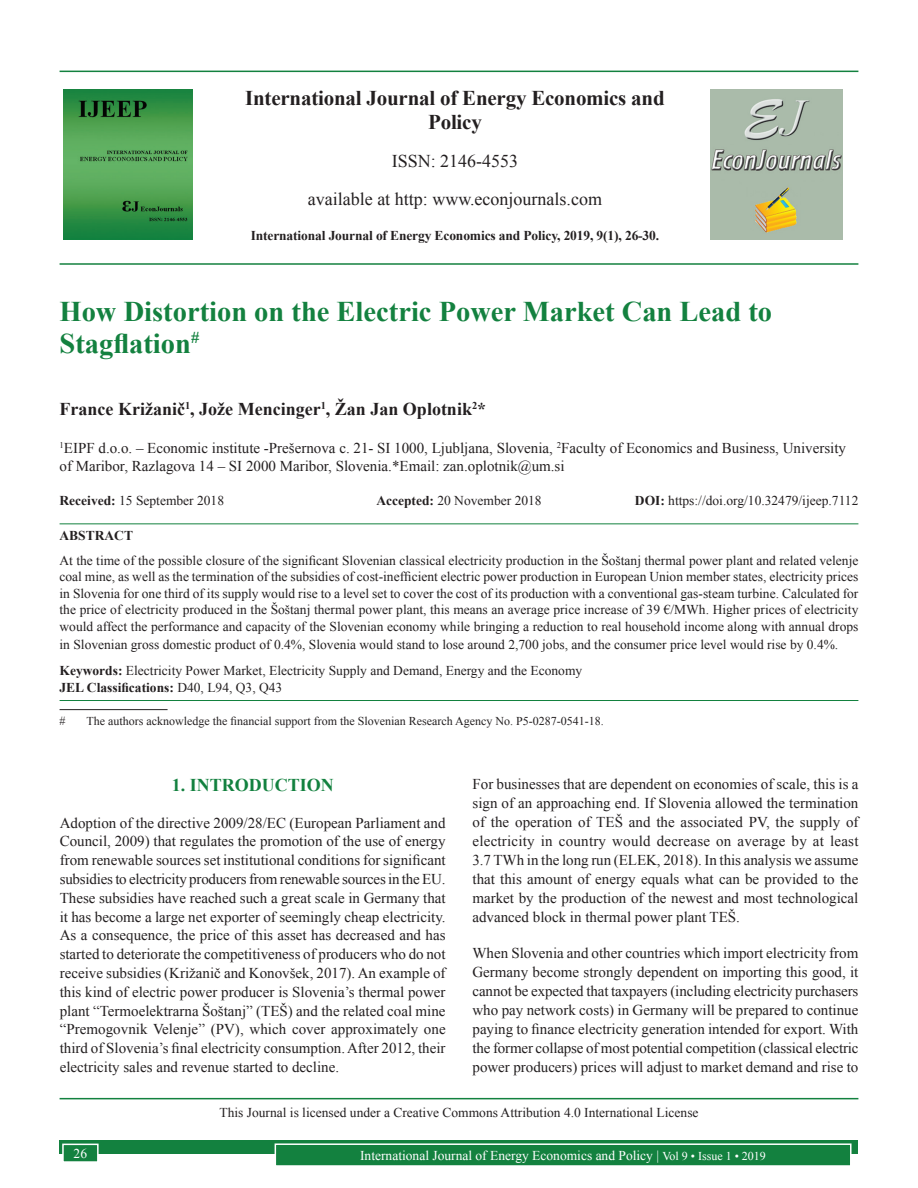
<style>
.page{position:relative;width:918px;height:1188px;background:#fff}
.page>*{position:absolute;margin:0;border:0;box-sizing:border-box;transform-origin:0 0}
.AT{font:700 28.5px/31.5px "Times New Roman";color:#13813f}
.Issue_details{font:700 21px/24px "Times New Roman";letter-spacing:-.01em;color:#231f20;text-align:center}
.Issue_details-2{font:18px "Times New Roman";color:#231f20}
.AU{font:700 18px "Times New Roman";color:#231f20}
.t1{font:700 18px "Times New Roman";color:#13813f}
.TX{font:15px/18.8px "Times New Roman";color:#231f20;text-align:justify}
.AFF{font:15px/18px "Times New Roman";color:#231f20}
.ABS{font:13.5px/16.5px "Times New Roman";color:#231f20;text-align:justify}
.KWD{font:13.5px/16.2px "Times New Roman";color:#231f20}
.HIS{font:13.5px "Times New Roman";color:#231f20}
.CCA{font:13.5px "Times New Roman";color:#231f20}
.Folio{font:13.5px "Times New Roman";color:#fff}
.Issue_details-3{font:700 13.5px "Times New Roman";letter-spacing:-.01em;color:#231f20}
.ABSH{font:700 13.5px "Times New Roman";color:#231f20}
.FN{font:12px "Times New Roman";color:#231f20}
.s1{font-weight:700}
.s2{font-size:12px}
</style>
<div class="page">
<div style="left:60px;top:1140px;width:798px;height:13px;background:#13813f"></div>
<div style="left:275px;top:1144px;width:576px;height:22px;background:#13813f"></div>
<div style="left:275px;top:1143px;width:577px;height:24px;border:2px solid #fff"></div>
<div style="left:63px;top:1144px;width:35px;height:18px;background:#13813f"></div>
<div style="left:62px;top:1144px;width:37px;height:19px;border:2px solid #fff"></div>
<hr style="left:60px;top:71px;width:798px;height:1px;background:#13813f">
<hr style="left:60px;top:263px;width:798px;height:2px;background:#13813f">
<img style="left:64px;top:89px;width:129px;height:151px">
<img style="left:711px;top:89px;width:132px;height:150px">
<hr style="left:60px;top:523px;width:798px;height:1px;background:#13813f">
<hr style="left:60px;top:700px;width:798px;height:1px;background:#13813f">
<hr style="left:60px;top:709px;width:108px;height:1px;background:#231f20">
<hr style="left:60px;top:1098px;width:798px;height:1px;background:#13813f">
<p class="Issue_details" style="left:245px;top:85px;width:421px">International Journal of Energy Economics and<br>Policy</p>
<p class="Issue_details-2" style="left:392px;top:149px;width:128px">ISSN: 2146-4553</p>
<p class="Issue_details-2" style="left:308px;top:187px;width:296px">available at http: www.econjournals.com</p>
<p class="Issue_details-3" style="left:251px;top:226px;width:410px">International Journal of Energy Economics and Policy, 2019, 9(1), 26-30.</p>
<p class="AT" style="left:60px;top:295px;width:714px">How Distortion on the Electric Power Market Can Lead to<br>Stagflation<sup>#</sup><sup>1</sup></p>
<p class="AU" style="left:60px;top:396px;width:428px">France Križanič<sup>1</sup>, Jože Mencinger<sup>1</sup>, Žan Jan Oplotnik<sup>2</sup>*</p>
<p class="AFF" style="left:60px;top:438px;width:788px"><sup>1</sup>EIPF d.o.o. – Economic institute -Prešernova c. 21- SI 1000, Ljubljana, Slovenia, <sup>2</sup>Faculty of Economics and Business, University of Maribor, Razlagova 14 – SI 2000 Maribor, Slovenia.*Email: zan.oplotnik@um.si</p>
<p class="HIS" style="left:60px;top:492px;width:166px"><span class="s1">Received:</span> 15 September 2018</p>
<p class="HIS" style="left:376px;top:492px;width:167px"><span class="s1">Accepted:</span> 20 November 2018</p>
<p class="HIS" style="left:635px;top:492px;width:225px"><span class="s1">DOI:</span> https://doi.org/10.32479/ijeep.7112</p>
<p class="ABSH" style="left:60px;top:526px;width:75px">ABSTRACT</p>
<p class="ABS" style="left:60px;top:552px;width:800px">At the time of the possible closure of the significant Slovenian classical electricity production in the Šoštanj thermal power plant and related velenje coal mine, as well as the termination of the subsidies of cost-inefficient electric power production in European Union member states, electricity prices in Slovenia for one third of its supply would rise to a level set to cover the cost of its production with a conventional gas-steam turbine. Calculated for the price of electricity produced in the Šoštanj thermal power plant, this means an average price increase of 39 €/MWh. Higher prices of electricity would affect the performance and capacity of the Slovenian economy while bringing a reduction to real household income along with annual drops</p>
<p class="ABS" style="left:60px;top:636px;width:780px">in Slovenian gross domestic product of 0.4%, Slovenia would stand to lose around 2,700 jobs, and the consumer price level would rise by 0.4%.</p>
<p class="KWD" style="left:60px;top:663px;width:524px"><span class="s1">Keywords:</span> Electricity Power Market, Electricity Supply and Demand, Energy and the Economy<br><span class="s1">JEL Classifications:</span> D40, L94, Q3, Q43</p>
<p class="FN" style="left:60px;top:713px;width:7px">#</p>
<p class="FN" style="left:87px;top:713px;width:519px">The authors acknowledge the financial support from the Slovenian Research Agency No. P5-0287-0541-18.</p>
<h1 class="t1" style="left:172px;top:772px;width:164px">1. INTRODUCTION</h1>
<p class="TX" style="left:60px;top:813px;width:388px">Adoption of the directive 2009/28/EC (European Parliament and Council, 2009) that regulates the promotion of the use of energy from renewable sources set institutional conditions for significant subsidies to electricity producers from renewable sources in the EU.<br>These subsidies have reached such a great scale in Germany that it has become a large net exporter of seemingly cheap electricity.<br>As a consequence, the price of this asset has decreased and has started to deteriorate the competitiveness of producers who do not receive subsidies (Križanič and Konovšek, 2017). An example of this kind of electric power producer is Slovenia’s thermal power plant “Termoelektrarna Šoštanj” (TEŠ) and the related coal mine “Premogovnik Velenje” (PV), which cover approximately one third of Slovenia’s final electricity consumption. After 2012, their electricity sales and revenue started to decline.</p>
<p class="TX" style="left:472px;top:774px;width:388px">For businesses that are dependent on economies of scale, this is a sign of an approaching end. If Slovenia allowed the termination of the operation of TEŠ and the associated PV, the supply of electricity in country would decrease on average by at least 3.7 TWh in the long run (ELEK, 2018). In this analysis we assume that this amount of energy equals what can be provided to the market by the production of the newest and most technological advanced block in thermal power plant TEŠ.</p>
<p class="TX" style="left:472px;top:944px;width:388px">When Slovenia and other countries which import electricity from Germany become strongly dependent on importing this good, it cannot be expected that taxpayers (including electricity purchasers who pay network costs) in Germany will be prepared to continue paying to finance electricity generation intended for export. With the former collapse of most potential competition (classical electric power producers) prices will adjust to market demand and rise to</p>
<p class="CCA" style="left:219px;top:1104px;width:481px">This Journal is licensed under a Creative Commons Attribution 4.0 International License</p>
<p class="Folio" style="left:74px;top:1144px;width:15px">26</p>
<p class="Folio" style="left:360px;top:1146px;width:407px">International Journal of Energy Economics and Policy | <span class="s2">Vol 9 • Issue 1 • 2019</span></p>
</div>
